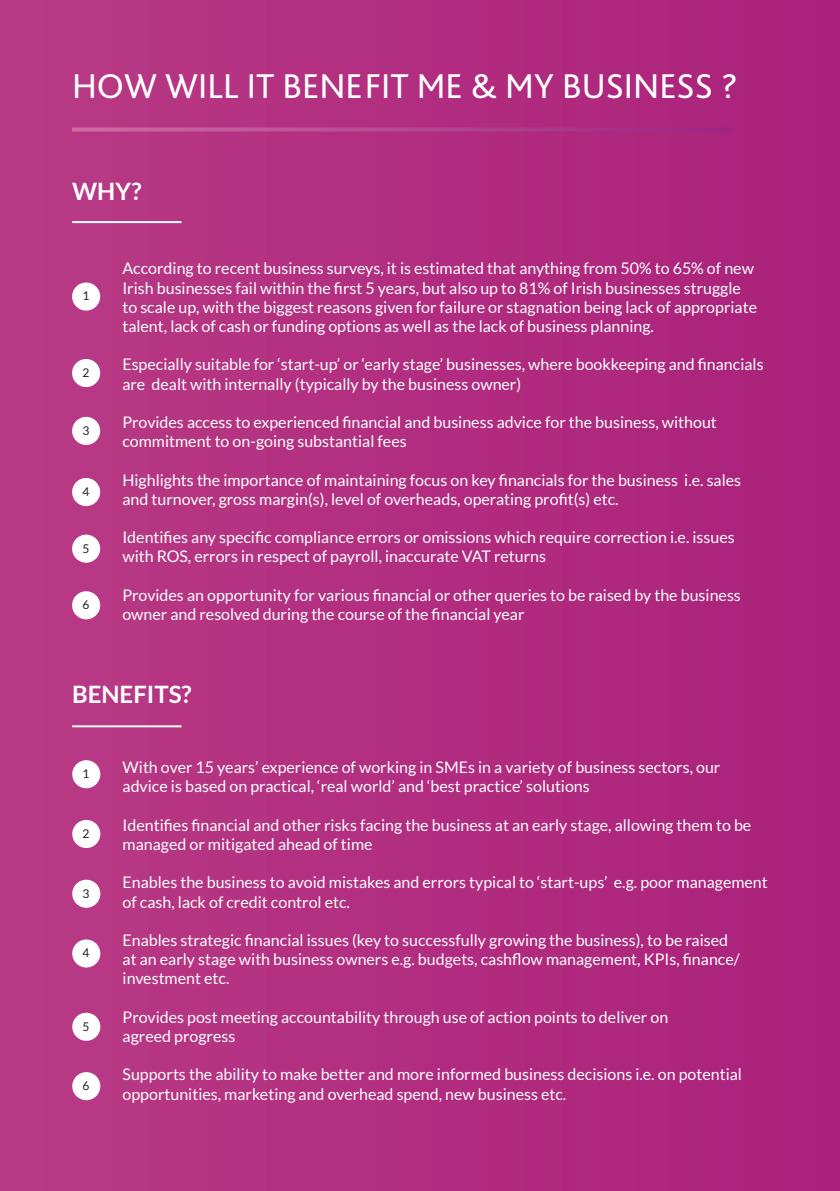
<style>
.page{position:relative;width:840px;height:1191px;background:#fff}
.page>*{position:absolute;margin:0;border:0;box-sizing:border-box;transform-origin:0 0}
.t1{font:36px "Bliss Pro";color:#fff}
.t2{font:700 24px "Lato";color:#fff}
.t3{font:16px/19.2px "Lato";color:#fff}
.t4{font:12px "Lato";color:#231f20}
</style>
<div class="page">
<div style="left:0;top:0;width:839px;height:1191px;background:linear-gradient(to right,#b93a85,#ab217b)"></div>
<svg style="left:72px;top:127px;width:658px;height:4px;background:#b4458f"></svg>
<div style="left:72px;top:282px;width:28px;height:28px;background:#fff;border-radius:50%"></div>
<div style="left:72px;top:359px;width:28px;height:28px;background:#fff;border-radius:50%"></div>
<div style="left:72px;top:417px;width:28px;height:28px;background:#fff;border-radius:50%"></div>
<div style="left:72px;top:478px;width:28px;height:28px;background:#fff;border-radius:50%"></div>
<div style="left:72px;top:534px;width:28px;height:29px;background:#fff;border-radius:50%"></div>
<div style="left:72px;top:591px;width:28px;height:28px;background:#fff;border-radius:50%"></div>
<div style="left:72px;top:760px;width:28px;height:28px;background:#fff;border-radius:50%"></div>
<div style="left:72px;top:820px;width:28px;height:28px;background:#fff;border-radius:50%"></div>
<div style="left:72px;top:879px;width:28px;height:28px;background:#fff;border-radius:50%"></div>
<div style="left:72px;top:939px;width:28px;height:28px;background:#fff;border-radius:50%"></div>
<div style="left:72px;top:1012px;width:28px;height:28px;background:#fff;border-radius:50%"></div>
<div style="left:72px;top:1072px;width:28px;height:28px;background:#fff;border-radius:50%"></div>
<hr style="left:72px;top:221px;width:109px;height:2px;background:#fff">
<hr style="left:72px;top:725px;width:109px;height:2px;background:#fff">
<p class="t1" style="left:72px;top:63px;width:666px">HOW WILL IT BENEFIT ME &amp; MY BUSINESS ?</p>
<p class="t2" style="left:72px;top:177px;width:71px">WHY?</p>
<p class="t4" style="left:82px;top:289px;width:8px">1</p>
<p class="t4" style="left:82px;top:366px;width:8px">2</p>
<p class="t4" style="left:82px;top:424px;width:8px">3</p>
<p class="t4" style="left:82px;top:485px;width:8px">4</p>
<p class="t4" style="left:82px;top:541px;width:8px">5</p>
<p class="t4" style="left:82px;top:598px;width:8px">6</p>
<p class="t3" style="left:122px;top:259px;width:635px">According to recent business surveys, it is estimated that anything from 50% to 65% of new Irish businesses fail within the first 5 years, but also up to 81% of Irish businesses struggle to scale up, with the biggest reasons given for failure or stagnation being lack of appropriate talent, lack of cash or funding options as well as the lack of business planning.</p>
<p class="t3" style="left:122px;top:355px;width:642px">Especially suitable for ‘start-up’ or ‘early stage’ businesses, where bookkeeping and financials are dealt with internally (typically by the business owner)</p>
<p class="t3" style="left:122px;top:412px;width:595px">Provides access to experienced financial and business advice for the business, without commitment to on-going substantial fees</p>
<p class="t3" style="left:122px;top:470px;width:620px">Highlights the importance of maintaining focus on key financials for the business i.e. sales and turnover, gross margin(s), level of overheads, operating profit(s) etc.</p>
<p class="t3" style="left:122px;top:528px;width:613px">Identifies any specific compliance errors or omissions which require correction i.e. issues with ROS, errors in respect of payroll, inaccurate VAT returns</p>
<p class="t3" style="left:122px;top:585px;width:619px">Provides an opportunity for various financial or other queries to be raised by the business owner and resolved during the course of the financial year</p>
<p class="t2" style="left:72px;top:680px;width:121px">BENEFITS?</p>
<p class="t4" style="left:82px;top:767px;width:8px">1</p>
<p class="t4" style="left:82px;top:827px;width:8px">2</p>
<p class="t4" style="left:82px;top:886px;width:8px">3</p>
<p class="t4" style="left:82px;top:946px;width:8px">4</p>
<p class="t4" style="left:82px;top:1019px;width:8px">5</p>
<p class="t4" style="left:82px;top:1079px;width:8px">6</p>
<p class="t3" style="left:122px;top:757px;width:599px">With over 15 years’ experience of working in SMEs in a variety of business sectors, our advice is based on practical, ‘real world’ and ‘best practice’ solutions</p>
<p class="t3" style="left:122px;top:815px;width:630px">Identifies financial and other risks facing the business at an early stage, allowing them to be managed or mitigated ahead of time</p>
<p class="t3" style="left:122px;top:872px;width:646px">Enables the business to avoid mistakes and errors typical to ‘start-ups’ e.g. poor management of cash, lack of credit control etc.</p>
<p class="t3" style="left:122px;top:930px;width:618px">Enables strategic financial issues (key to successfully growing the business), to be raised at an early stage with business owners e.g. budgets, cashflow management, KPIs, finance/ investment etc.</p>
<p class="t3" style="left:122px;top:1007px;width:547px">Provides post meeting accountability through use of action points to deliver on</p>
<p class="t3" style="left:122px;top:1026px;width:114px">agreed progress</p>
<p class="t3" style="left:122px;top:1064px;width:620px">Supports the ability to make better and more informed business decisions i.e. on potential opportunities, marketing and overhead spend, new business etc.</p>
</div>
